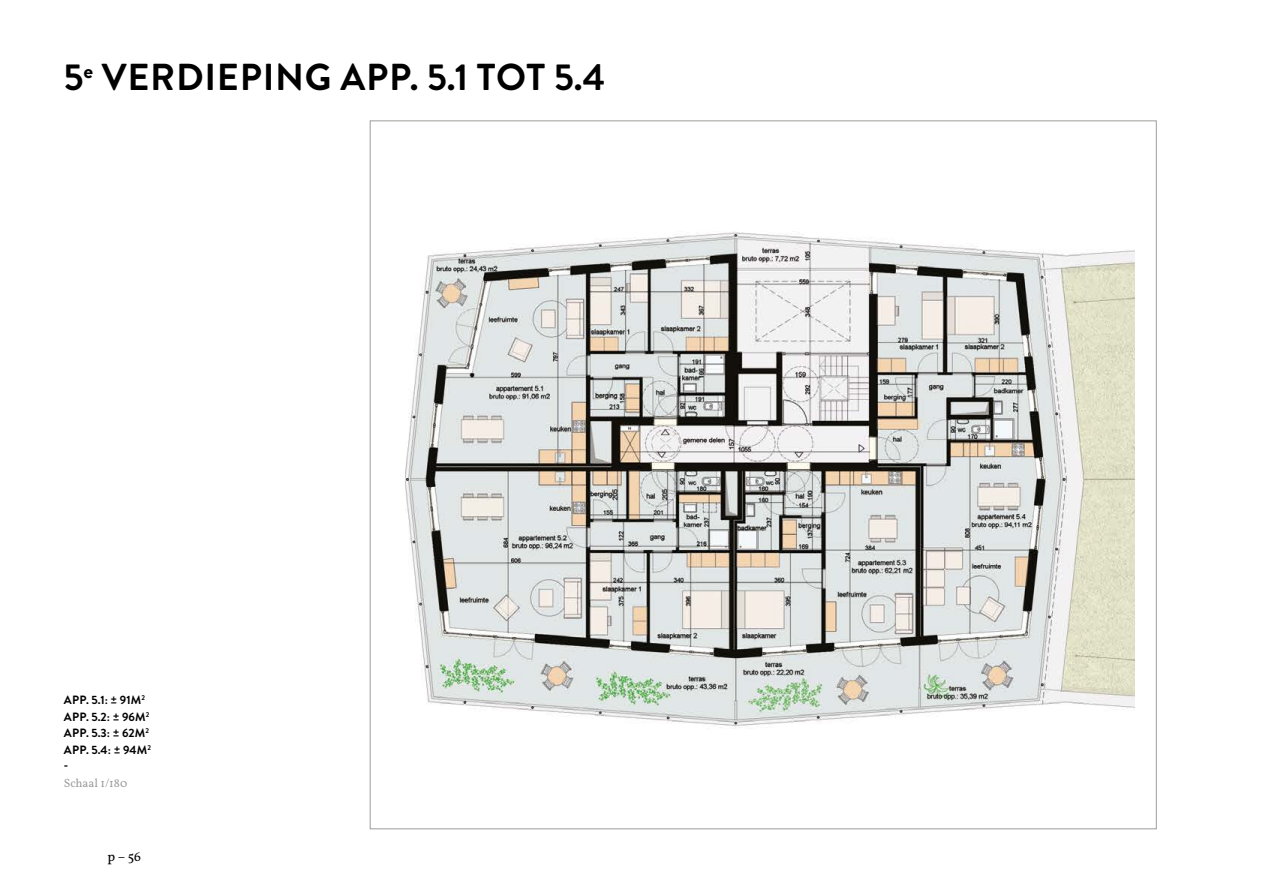
<style>
.page{position:relative;width:1263px;height:893px;background:#fff}
.page>*{position:absolute;margin:0;border:0;box-sizing:border-box;transform-origin:0 0}
.t1{font:700 37.5px "Brandon Grotesque";letter-spacing:.02em;color:#000}
.t2{font:13.5px "Vollkorn";color:#000}
.t3{font:700 12px/16.5px "Brandon Grotesque";letter-spacing:.015em;color:#000}
.t4{font:12px "Vollkorn";color:#9d9d9c}
</style>
<div class="page">
<img style="left:406px;top:231px;width:729px;height:498px">
<h1 class="t1" style="left:64px;top:51px;width:543px">5<sup>e</sup> VERDIEPING APP. 5.1 TOT 5.4</h1>
<p class="t3" style="left:64px;top:692px;width:89px">APP. 5.1: ± 91M<sup>2<br></sup>APP. 5.2: ± 96M<sup>2<br></sup>APP. 5.3: ± 62M<sup>2<br></sup>APP. 5.4: ± 94M<sup>2 </sup>-</p>
<p class="t4" style="left:64px;top:774px;width:65px">Schaal 1/180</p>
<p class="t2" style="left:107px;top:846px;width:35px">p – 56</p>
</div>
